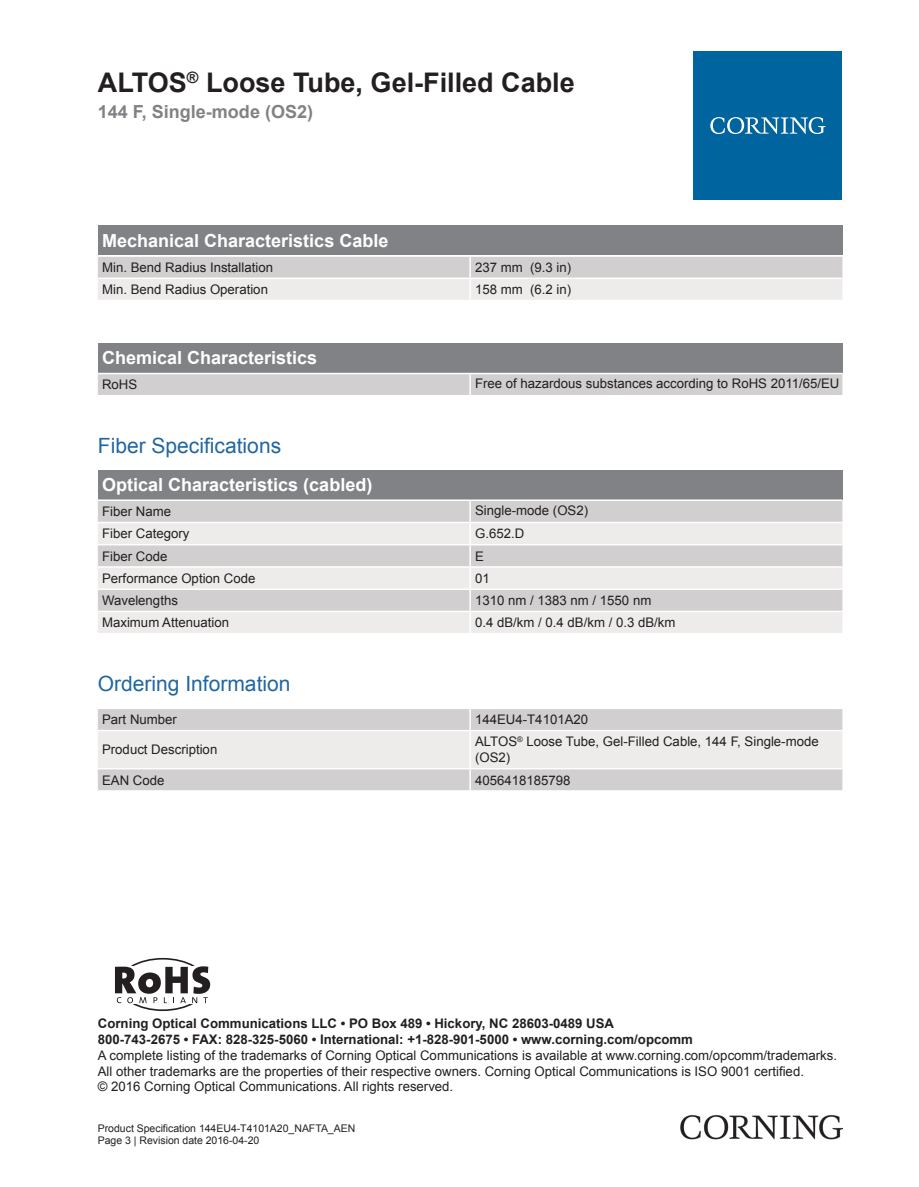
<style>
.page{position:relative;width:919px;height:1187px;background:#fff}
.page>*{position:absolute;margin:0;border:0;box-sizing:border-box;transform-origin:0 0}
.t1{font:700 27px "Arial";color:#231f20}
.t2{font:21px "Arial";color:#2166a2}
.t3{font:700 18px "Arial";color:#fff}
.t4{font:700 18px "Arial";color:#808285}
.t5{font:13.2px/15.9px "Arial";color:#231f20}
.t6{font:700 13.2px/15.9px "Arial";color:#231f20}
.t7{font:10.5px/12.6px "Arial";color:#231f20}
</style>
<div class="page">
<div style="left:98px;top:225px;width:744px;height:30px;background:#808285"></div>
<svg style="left:98px;top:257px;width:744px;height:43px"></svg>
<hr style="left:469px;top:257px;width:2px;height:20px;background:#fff">
<hr style="left:469px;top:279px;width:2px;height:21px;background:#fff">
<hr style="left:98px;top:277px;width:372px;height:2px;background:#fff">
<hr style="left:470px;top:277px;width:372px;height:2px;background:#fff">
<div style="left:98px;top:343px;width:744px;height:30px;background:#808285"></div>
<div style="left:98px;top:374px;width:744px;height:21px;background:#d1cfcf"></div>
<hr style="left:469px;top:374px;width:2px;height:21px;background:#fff">
<div style="left:98px;top:469px;width:744px;height:30px;background:#808285"></div>
<div style="left:98px;top:501px;width:744px;height:20px;background:#d1cfcf"></div>
<svg style="left:98px;top:523px;width:744px;height:110px;fill:#edeceb"></svg>
<hr style="left:469px;top:501px;width:2px;height:20px;background:#fff">
<hr style="left:469px;top:523px;width:2px;height:21px;background:#fff">
<hr style="left:469px;top:545px;width:2px;height:21px;background:#fff">
<hr style="left:469px;top:567px;width:2px;height:21px;background:#fff">
<hr style="left:469px;top:590px;width:2px;height:20px;background:#fff">
<hr style="left:469px;top:612px;width:2px;height:21px;background:#fff">
<hr style="left:98px;top:544px;width:372px;height:1px;background:#fff">
<hr style="left:470px;top:544px;width:372px;height:1px;background:#fff">
<hr style="left:98px;top:566px;width:372px;height:1px;background:#fff">
<hr style="left:470px;top:566px;width:372px;height:1px;background:#fff">
<hr style="left:98px;top:588px;width:372px;height:2px;background:#fff">
<hr style="left:470px;top:588px;width:372px;height:2px;background:#fff">
<hr style="left:98px;top:610px;width:372px;height:2px;background:#fff">
<hr style="left:470px;top:610px;width:372px;height:2px;background:#fff">
<div style="left:98px;top:709px;width:744px;height:81px;background:#d1cfcf"></div>
<div style="left:98px;top:731px;width:744px;height:37px;background:#edeceb"></div>
<hr style="left:469px;top:709px;width:2px;height:20px;background:#fff">
<hr style="left:469px;top:731px;width:2px;height:37px;background:#fff">
<hr style="left:469px;top:769px;width:2px;height:21px;background:#fff">
<hr style="left:98px;top:729px;width:372px;height:2px;background:#fff">
<hr style="left:470px;top:729px;width:372px;height:2px;background:#fff">
<hr style="left:98px;top:768px;width:372px;height:1px;background:#fff">
<hr style="left:470px;top:768px;width:372px;height:1px;background:#fff">
<div style="left:693px;top:51px;width:149px;height:149px;background:#00649e"></div>
<svg style="left:710px;top:117px;width:115px;height:17px"></svg>
<img style="left:680px;top:1115px;width:162px;height:24px">
<div style="left:118px;top:957px;width:90px;height:53px;border:2px solid #231f20;border-radius:50%"></div>
<div style="left:98px;top:966px;width:123px;height:38px;background:#fff"></div>
<svg style="left:115px;top:966px;width:95px;height:37px"></svg>
<h1 class="t1" style="left:98px;top:64px;width:478px">ALTOS<sup>®</sup> Loose Tube, Gel-Filled Cable</h1>
<h3 class="t4" style="left:98px;top:100px;width:217px">144 F, Single-mode (OS2)</h3>
<h3 class="t3" style="left:102px;top:228px;width:288px">Mechanical Characteristics Cable</h3>
<p class="t5" style="left:102px;top:259px;width:172px">Min. Bend Radius Installation</p>
<p class="t5" style="left:475px;top:259px;width:98px">237 mm (9.3 in)</p>
<p class="t5" style="left:102px;top:282px;width:167px">Min. Bend Radius Operation</p>
<p class="t5" style="left:475px;top:282px;width:98px">158 mm (6.2 in)</p>
<h3 class="t3" style="left:102px;top:346px;width:217px">Chemical Characteristics</h3>
<p class="t5" style="left:102px;top:377px;width:37px">RoHS</p>
<p class="t5" style="left:475px;top:375px;width:366px">Free of hazardous substances according to RoHS 2011/65/EU</p>
<h2 class="t2" style="left:98px;top:431px;width:185px">Fiber Specifications</h2>
<h3 class="t3" style="left:102px;top:473px;width:272px">Optical Characteristics (cabled)</h3>
<p class="t5" style="left:102px;top:503px;width:70px">Fiber Name</p>
<p class="t5" style="left:475px;top:502px;width:114px">Single-mode (OS2)</p>
<p class="t5" style="left:102px;top:526px;width:89px">Fiber Category</p>
<p class="t5" style="left:475px;top:526px;width:51px">G.652.D</p>
<p class="t5" style="left:102px;top:548px;width:67px">Fiber Code</p>
<p class="t5" style="left:475px;top:548px;width:10px">E</p>
<p class="t5" style="left:102px;top:570px;width:155px">Performance Option Code</p>
<p class="t5" style="left:475px;top:570px;width:16px">01</p>
<p class="t5" style="left:102px;top:592px;width:77px">Wavelengths</p>
<p class="t5" style="left:475px;top:592px;width:178px">1310 nm / 1383 nm / 1550 nm</p>
<p class="t5" style="left:102px;top:614px;width:128px">Maximum Attenuation</p>
<p class="t5" style="left:475px;top:614px;width:202px">0.4 dB/km / 0.4 dB/km / 0.3 dB/km</p>
<h2 class="t2" style="left:98px;top:669px;width:194px">Ordering Information</h2>
<p class="t5" style="left:102px;top:711px;width:76px">Part Number</p>
<p class="t5" style="left:475px;top:711px;width:114px">144EU4-T4101A20</p>
<p class="t5" style="left:102px;top:741px;width:117px">Product Description</p>
<p class="t5" style="left:475px;top:734px;width:345px">ALTOS<sup>®</sup> Loose Tube, Gel-Filled Cable, 144 F, Single-mode (OS2)</p>
<p class="t5" style="left:102px;top:772px;width:64px">EAN Code</p>
<p class="t5" style="left:475px;top:772px;width:97px">4056418185798</p>
<p class="t6" style="left:98px;top:1015px;width:596px">Corning Optical Communications LLC • PO Box 489 • Hickory, NC 28603-0489 USA<br>800-743-2675 • FAX: 828-325-5060 • International: +1-828-901-5000 • www.corning.com/opcomm</p>
<p class="t5" style="left:98px;top:1047px;width:740px">A complete listing of the trademarks of Corning Optical Communications is available at www.corning.com/opcomm/trademarks.<br>All other trademarks are the properties of their respective owners. Corning Optical Communications is ISO 9001 certified.<br>© 2016 Corning Optical Communications. All rights reserved.</p>
<p class="t7" style="left:98px;top:1121px;width:259px">Product Specification 144EU4-T4101A20_NAFTA_AEN<br>Page 3 | Revision date 2016-04-20</p>
</div>
